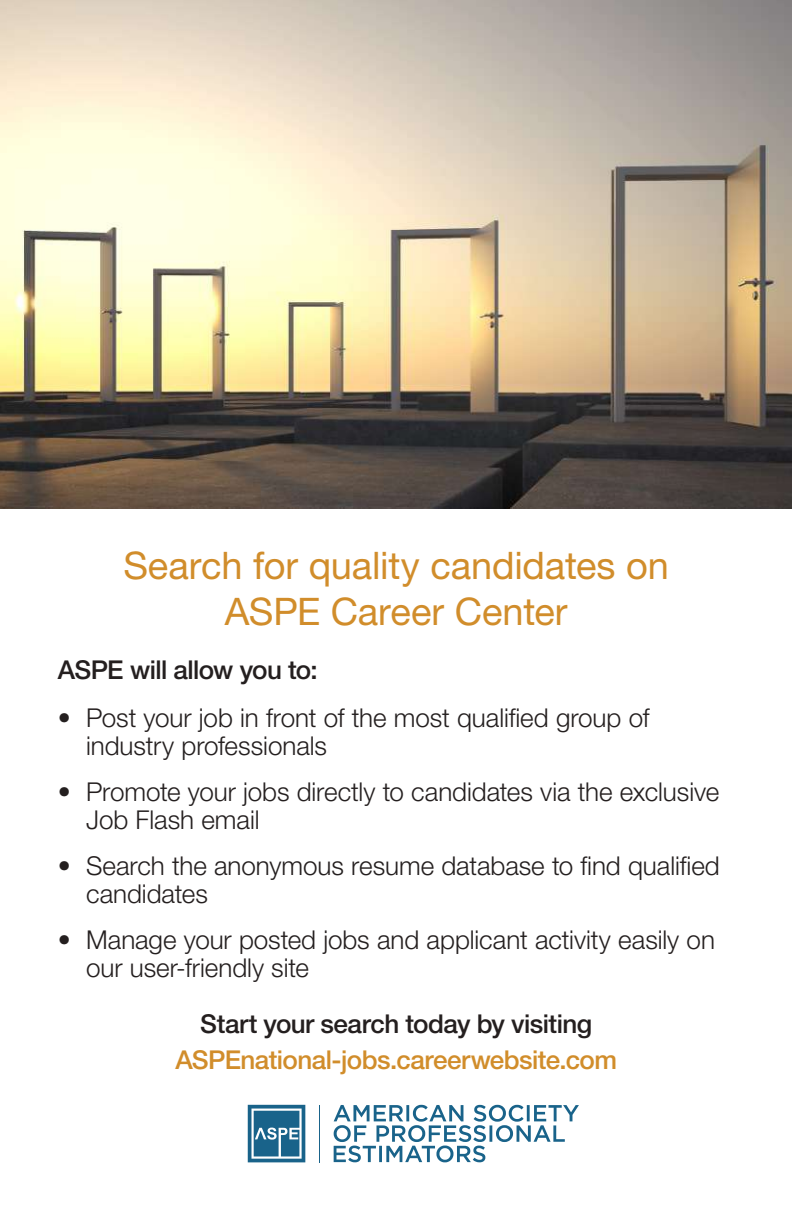
<style>
.page{position:relative;width:792px;height:1224px;background:#fff}
.page>*{position:absolute;margin:0;border:0;box-sizing:border-box;transform-origin:0 0}
.t1{font:38px/45.6px "Helvetica Neue LT Std";letter-spacing:-.005em;color:#d18d2b;text-align:center}
.t2{font:300 26px/28px "Helvetica Neue LT Std";color:#241f1f}
.t3{font:500 26px "Helvetica Neue LT Std";letter-spacing:-.02em;color:#241f1f}
.t4{font:500 26px "Helvetica Neue LT Std";letter-spacing:-.02em;color:#d18d2b}
.s1{font-weight:100}
</style>
<div class="page">
<svg style="left:334px;top:1105px;width:245px;height:57px"></svg>
<hr style="left:319px;top:1105px;width:1px;height:57px;background:#19638a">
<svg style="left:248px;top:1105px;width:57px;height:57px;background:#4a84a3"></svg>
<img style="left:0;top:0;width:792px;height:508px">
<h1 class="t1" style="left:123px;top:543px;width:547px">Search for quality candidates on<br>ASPE Career Center</h1>
<p class="t3" style="left:58px;top:654px;width:261px">ASPE will allow you to:</p>
<p class="t2" style="left:86px;top:703px;width:565px;text-indent:-28px"><span class="s1">•</span> Post your job in front of the most qualified group of industry professionals</p>
<p class="t2" style="left:86px;top:777px;width:635px;text-indent:-28px"><span class="s1">•</span> Promote your jobs directly to candidates via the exclusive<br>Job Flash email</p>
<p class="t2" style="left:86px;top:851px;width:635px;text-indent:-28px"><span class="s1">•</span> Search the anonymous resume database to find qualified candidates</p>
<p class="t2" style="left:86px;top:925px;width:630px;text-indent:-28px"><span class="s1">•</span> Manage your posted jobs and applicant activity easily on our user-friendly site</p>
<p class="t3" style="left:200px;top:1009px;width:393px">Start your search today by visiting</p>
<p class="t4" style="left:175px;top:1045px;width:443px">ASPEnational-jobs.careerwebsite.com</p>
</div>
